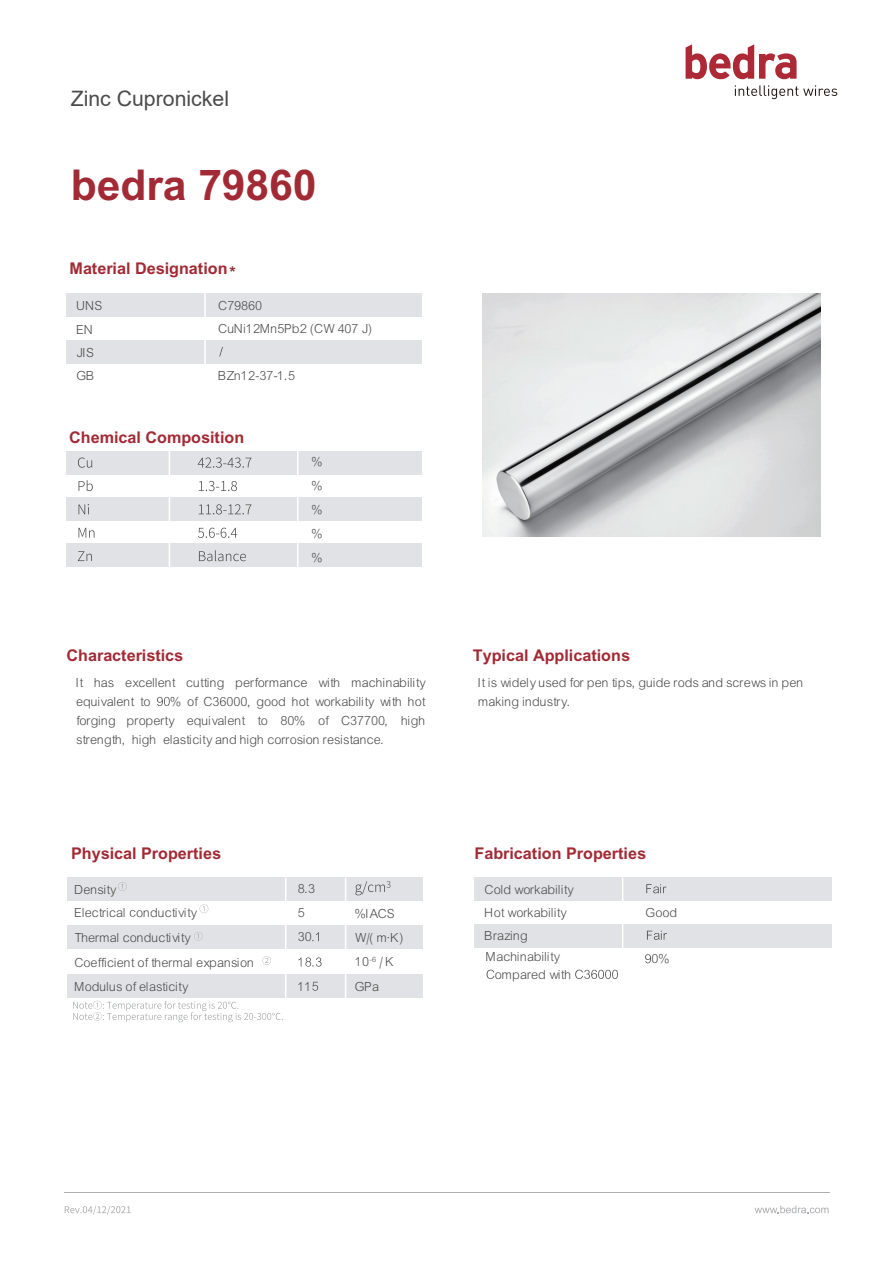
<style>
.page{position:relative;width:893px;height:1263px;background:#fff}
.page>*{position:absolute;margin:0;border:0;box-sizing:border-box;transform-origin:0 0}
.t1{font:700 42.45px "Arial";color:#a22a34}
.t2{font:21.3px "Arial";color:#4c4b4b}
.t3{font:700 16.2px "Arial";color:#a22a34}
.t4{font:700 16.2px "Arial";color:#902a30}
.t5{font:13.5px/19.2px "Arial Lgt";color:#4c4b4b}
</style>
<div class="page">
<svg style="left:157px;top:697px;width:13px;height:9px"></svg>
<svg style="left:686px;top:44px;width:111px;height:35px"></svg>
<svg style="left:735px;top:85px;width:102px;height:14px"></svg>
<hr style="left:64px;top:1192px;width:765px;height:1px;background:#acadb0">
<svg style="left:65px;top:1206px;width:66px;height:9px"></svg>
<img style="left:482px;top:293px;width:339px;height:244px">
<div style="left:66px;top:293px;width:356px;height:24px;background:#e1e2e5"></div>
<div style="left:66px;top:340px;width:356px;height:24px;background:#e1e2e5"></div>
<svg style="left:219px;top:347px;width:4px;height:9px"></svg>
<hr style="left:204px;top:292px;width:2px;height:73px;background:#fff">
<div style="left:66px;top:451px;width:356px;height:24px;background:#e1e2e5"></div>
<div style="left:66px;top:497px;width:356px;height:24px;background:#e1e2e5"></div>
<div style="left:66px;top:544px;width:356px;height:23px;background:#e1e2e5"></div>
<hr style="left:169px;top:450px;width:1px;height:121px;background:#fff">
<hr style="left:297px;top:450px;width:1px;height:121px;background:#fff">
<svg style="left:198px;top:457px;width:53px;height:11px"></svg>
<svg style="left:199px;top:481px;width:38px;height:10px"></svg>
<svg style="left:199px;top:504px;width:52px;height:10px"></svg>
<svg style="left:198px;top:528px;width:39px;height:10px"></svg>
<svg style="left:199px;top:550px;width:47px;height:11px"></svg>
<svg style="left:78px;top:457px;width:14px;height:11px"></svg>
<svg style="left:79px;top:480px;width:14px;height:11px"></svg>
<svg style="left:79px;top:504px;width:10px;height:10px"></svg>
<svg style="left:79px;top:528px;width:15px;height:10px"></svg>
<svg style="left:78px;top:551px;width:14px;height:10px"></svg>
<div style="left:67px;top:974px;width:356px;height:24px;background:#e1e2e5"></div>
<div style="left:67px;top:925px;width:356px;height:23px;background:#e1e2e5"></div>
<div style="left:474px;top:877px;width:357px;height:24px;background:#e1e2e5"></div>
<div style="left:474px;top:924px;width:357px;height:24px;background:#e1e2e5"></div>
<hr style="left:622px;top:877px;width:1px;height:164px;background:#fff">
<svg style="left:646px;top:884px;width:20px;height:9px"></svg>
<svg style="left:645px;top:954px;width:6px;height:9px"></svg>
<div style="left:67px;top:877px;width:356px;height:24px;background:#e1e2e5"></div>
<hr style="left:285px;top:877px;width:1px;height:173px;background:#fff">
<hr style="left:345px;top:877px;width:1px;height:173px;background:#fff">
<svg style="left:312px;top:932px;width:7px;height:9px"></svg>
<svg style="left:298px;top:957px;width:24px;height:10px"></svg>
<svg style="left:312px;top:982px;width:6px;height:9px"></svg>
<svg style="left:130px;top:910px;width:6px;height:7px"></svg>
<svg style="left:487px;top:970px;width:7px;height:9px"></svg>
<svg style="left:575px;top:970px;width:43px;height:9px"></svg>
<svg style="left:355px;top:881px;width:35px;height:14px"></svg>
<svg style="left:73px;top:1001px;width:210px;height:21px"></svg>
<svg style="left:118px;top:882px;width:9px;height:9px"></svg>
<svg style="left:194px;top:932px;width:9px;height:8px"></svg>
<svg style="left:200px;top:904px;width:8px;height:9px"></svg>
<svg style="left:262px;top:956px;width:9px;height:9px"></svg>
<svg style="left:647px;top:931px;width:20px;height:9px"></svg>
<svg style="left:755px;top:1206px;width:74px;height:7px"></svg>
<h2 class="t2" style="left:71px;top:84px;width:160px">Zinc Cupronickel</h2>
<h1 class="t1" style="left:71px;top:160px;width:247px">bedra 79860</h1>
<p class="t3" style="left:70px;top:259px;width:160px">Material Designation</p>
<p class="t4" style="left:230px;top:263px;width:8px">*</p>
<p class="t5" style="left:77px;top:294px;width:27px;line-height:23.4px">UNS<br>EN<br>JIS<br>GB</p>
<p class="t5" style="left:219px;top:296px;width:45px">C79860</p>
<p class="t5" style="left:219px;top:319px;width:155px">CuNi12Mn5Pb2 (CW 407 J)</p>
<p class="t5" style="left:219px;top:366px;width:78px">BZn12-37-1.5</p>
<p class="t3" style="left:69px;top:427px;width:177px">Chemical Composition</p>
<p class="t3" style="left:67px;top:646px;width:118px">Characteristics</p>
<p class="t5" style="left:312px;top:450px;width:13px;line-height:23.9px;text-align:justify">% % % % %</p>
<p class="t5" style="left:77px;top:673px;width:351px">It has excellent cutting performance with machinability equivalent to</p>
<p class="t5" style="left:77px;top:692px;width:351px;text-align:justify;text-indent:94px">% of C36000, good hot workability with hot forging property equivalent to 80% of C37700, high strength, high elasticity and high corrosion resistance.</p>
<p class="t3" style="left:473px;top:646px;width:159px">Typical Applications</p>
<p class="t5" style="left:479px;top:673px;width:327px">It is widely used for pen tips, guide rods and screws in pen making industry.</p>
<p class="t3" style="left:71px;top:844px;width:151px">Physical Properties</p>
<p class="t3" style="left:474px;top:844px;width:173px">Fabrication Properties</p>
<p class="t5" style="left:75px;top:878px;width:124px;line-height:22.8px">Density<br>Electrical onductivity</p>
<p class="t5" style="left:75px;top:926px;width:181px;line-height:24.3px">Thermal conductivity<br>Coefficient of thermal expansion<br>Modulus of elasticity</p>
<p class="t5" style="left:298px;top:877px;width:19px;line-height:24px">8.3<br>5<br>30</p>
<p class="t5" style="left:298px;top:977px;width:15px">11</p>
<p class="t5" style="left:355px;top:902px;width:50px;line-height:23.2px">%IACS<br>W/( m·K)</p>
<p class="t5" style="left:355px;top:950px;width:41px;line-height:24.9px">10<sup>-6</sup> / K<br>GPa</p>
<p class="t5" style="left:485px;top:878px;width:90px;line-height:22.5px">Cold workability<br>Hot workability<br>Brazing<br>Machinability</p>
<p class="t5" style="left:496px;top:965px;width:78px">ompared with</p>
<p class="t5" style="left:646px;top:903px;width:33px">Good</p>
<p class="t5" style="left:652px;top:949px;width:20px">0%</p>
</div>
